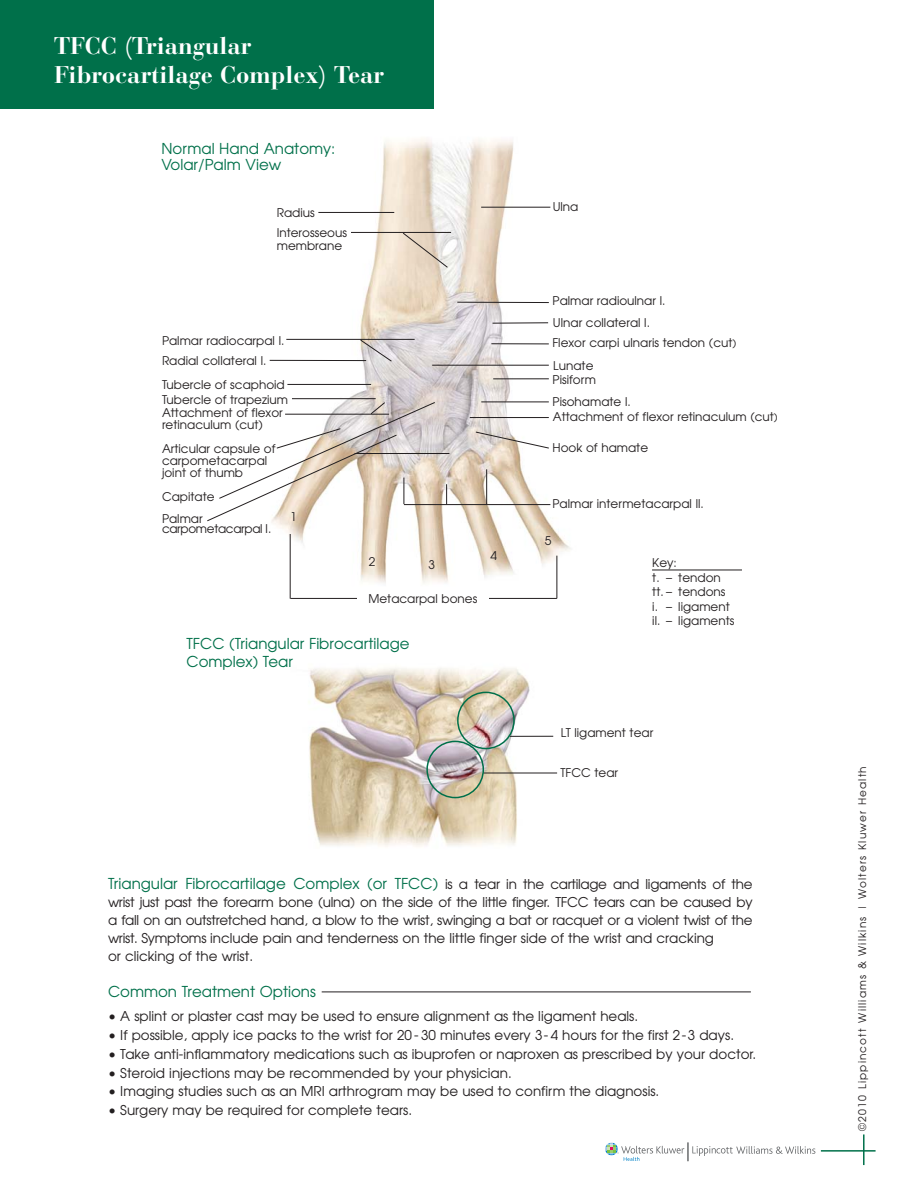
<style>
.page{position:relative;width:918px;height:1188px;background:#fff}
.page>*{position:absolute;margin:0;border:0;box-sizing:border-box;transform-origin:0 0}
.t1{font:700 24px/28.8px "Bauer Bodoni";color:#fff}
.t2{font:15px/16.5px "Avant Garde";color:#00704a}
.t3{font:13.5px "Avant Garde";color:#231f20}
.t4{font:13.5px/18px "Avant Garde";letter-spacing:-.02em;color:#231f20}
.t5{font:12px/14.4px "Avant Garde";color:#231f20}
.t6{font:12px "Avant Garde";letter-spacing:-.03em;color:#231f20}
.t7{font:10.5px "Avant Garde";letter-spacing:.11em;color:#231f20}
.s1{font-size:10.65px}
.s2{font-size:13.5px;color:#231f20}
</style>
<div class="page">
<img style="left:207px;top:138px;width:485px;height:461px">
<hr style="left:481px;top:207px;width:69px;height:1px;background:#231f20">
<hr style="left:351px;top:232px;width:100px;height:1px;background:#231f20">
<hr style="left:355px;top:453px;width:94px;height:1px;background:#231f20">
<hr style="left:290px;top:534px;width:1px;height:65px;background:#231f20">
<hr style="left:291px;top:598px;width:266px;height:1px;background:#231f20">
<hr style="left:557px;top:556px;width:1px;height:42px;background:#231f20">
<div style="left:357px;top:594px;width:132px;height:12px;background:#fff"></div>
<hr style="left:457px;top:302px;width:92px;height:1px;background:#231f20">
<hr style="left:432px;top:365px;width:117px;height:1px;background:#231f20">
<hr style="left:493px;top:322px;width:55px;height:2px;background:#231f20">
<hr style="left:491px;top:343px;width:58px;height:1px;background:#231f20">
<hr style="left:493px;top:378px;width:56px;height:1px;background:#231f20">
<hr style="left:481px;top:402px;width:68px;height:1px;background:#231f20">
<hr style="left:470px;top:417px;width:79px;height:1px;background:#231f20">
<svg style="left:475px;top:431px;width:75px;height:18px"></svg>
<svg style="left:207px;top:212px;width:241px;height:309px"></svg>
<hr style="left:486px;top:469px;width:1px;height:35px;background:#231f20">
<hr style="left:404px;top:504px;width:146px;height:1px;background:#231f20">
<div style="left:0;top:0;width:434px;height:108px;background:#00704a"></div>
<hr style="left:322px;top:992px;width:429px;height:1px;background:#231f20">
<hr style="left:821px;top:1150px;width:55px;height:2px;background:#00704a">
<hr style="left:863px;top:1134px;width:2px;height:31px;background:#00704a">
<svg style="left:605px;top:1142px;width:210px;height:19px"></svg>
<hr style="left:652px;top:570px;width:90px;height:1px;background:#231f20">
<img style="left:309px;top:668px;width:230px;height:178px">
<hr style="left:510px;top:736px;width:43px;height:1px;background:#231f20">
<hr style="left:483px;top:773px;width:74px;height:1px;background:#231f20">
<img style="left:426px;top:692px;width:89px;height:106px">
<h1 class="t1" style="left:54px;top:34px;width:332px">TFCC (Triangular<br>Fibrocartilage Complex) Tear</h1>
<p class="t2" style="left:162px;top:141px;width:175px">Normal Hand Anatomy:<br>Volar/Palm View</p>
<p class="t5" style="left:277px;top:204px;width:72px;line-height:19.5px">Radius<br>Interosseous</p>
<p class="t5" style="left:277px;top:240px;width:67px">membrane</p>
<p class="t5" style="left:162px;top:332px;width:124px;line-height:20.1px">Palmar radiocarpal l.<br>Radial collateral l.</p>
<p class="t5" style="left:162px;top:379px;width:128px">Tubercle of scaphoid<br>Tubercle of trapezium</p>
<p class="t5" style="left:162px;top:408px;width:122px;line-height:12px">Attachment of flexor retinaculum (cut)</p>
<p class="t5" style="left:162px;top:443px;width:115px;line-height:12px">Articular capsule of carpometacarpal joint of thumb</p>
<p class="t5" style="left:162px;top:486px;width:54px;line-height:21.9px">Capitate<br>Palmar</p>
<p class="t6" style="left:162px;top:524px;width:111px">carpometacarpal l.</p>
<p class="t5" style="left:290px;top:510px;width:8px">1</p>
<p class="t5" style="left:369px;top:556px;width:8px">2</p>
<p class="t5" style="left:428px;top:559px;width:8px">3</p>
<p class="t5" style="left:368px;top:592px;width:110px">Metacarpal bones</p>
<p class="t2" style="left:187px;top:636px;width:224px;line-height:18px">TFCC (Triangular Fibrocartilage<br>Complex) Tear</p>
<p class="t5" style="left:491px;top:550px;width:8px">4</p>
<p class="t5" style="left:553px;top:201px;width:27px">Ulna</p>
<p class="t5" style="left:553px;top:294px;width:114px">Palmar radioulnar l.</p>
<p class="t5" style="left:552px;top:314px;width:185px;line-height:20.2px">Ulnar collateral l.<br>Flexor carpi ulnaris tendon (cut<span class="s1">)</span></p>
<p class="t5" style="left:553px;top:369px;width:80px;line-height:22.4px">Pisiform<br>Pisohamate l.</p>
<p class="t5" style="left:553px;top:411px;width:227px">Attachment of flexor retinaculum (cut<span class="s1">)</span></p>
<p class="t5" style="left:552px;top:441px;width:97px">Hook of hamate</p>
<p class="t5" style="left:553px;top:360px;width:42px">Lunate</p>
<p class="t5" style="left:552px;top:497px;width:153px">Palmar intermetacarpal ll.</p>
<p class="t5" style="left:545px;top:534px;width:8px">5</p>
<p class="t5" style="left:652px;top:557px;width:84px">Key:<br>t. – tendon tt. – tendons<br>i. – ligament il. – ligaments</p>
<p class="t5" style="left:561px;top:726px;width:94px">LT ligament tear</p>
<p class="t5" style="left:560px;top:766px;width:59px">TFCC tear</p>
<p class="t2" style="left:108px;top:877px;width:646px">Triangular Fibrocartilage Complex (or TFCC) <span class="s2">is a tear in the cartilage and ligaments of the</span></p>
<p class="t4" style="left:108px;top:895px;width:646px">wrist just past the forearm bone (ulna) on the side of the little finger. TFCC tears can be caused by a fall on an outstretched hand, a blow to the wrist, swinging a bat or racquet or a violent twist of the wrist. Symptoms include pain and tenderness on the little finger side of the wrist and cracking<br>or clicking of the wrist.</p>
<p class="t2" style="left:108px;top:985px;width:209px">Common Treatment Options</p>
<p class="t3" style="left:108px;top:1011px;width:532px">• A splint or plaster cast may be used to ensure alignment as the ligament heals.</p>
<p class="t3" style="left:108px;top:1030px;width:628px">• If possible, apply ice packs to the wrist for 20 - 30 minutes every 3- 4 hours for the first 2-3 days.</p>
<p class="t3" style="left:108px;top:1049px;width:650px">• Take anti-inflammatory medications such as ibuprofen or naproxen as prescribed by your doctor.</p>
<p class="t3" style="left:108px;top:1067px;width:405px">• Steroid injections may be recommended by your physician.</p>
<p class="t3" style="left:108px;top:1086px;width:553px">• Imaging studies such as an MRI arthrogram may be used to confirm the diagnosis.</p>
<p class="t3" style="left:108px;top:1105px;width:306px">• Surgery may be required for complete tears.</p>
<p class="t7" style="left:858px;top:1131px;width:366px;rotate:-90deg">©2010 Lippincott Williams &amp; Wilkins | Wolters Kluwer Health</p>
</div>
